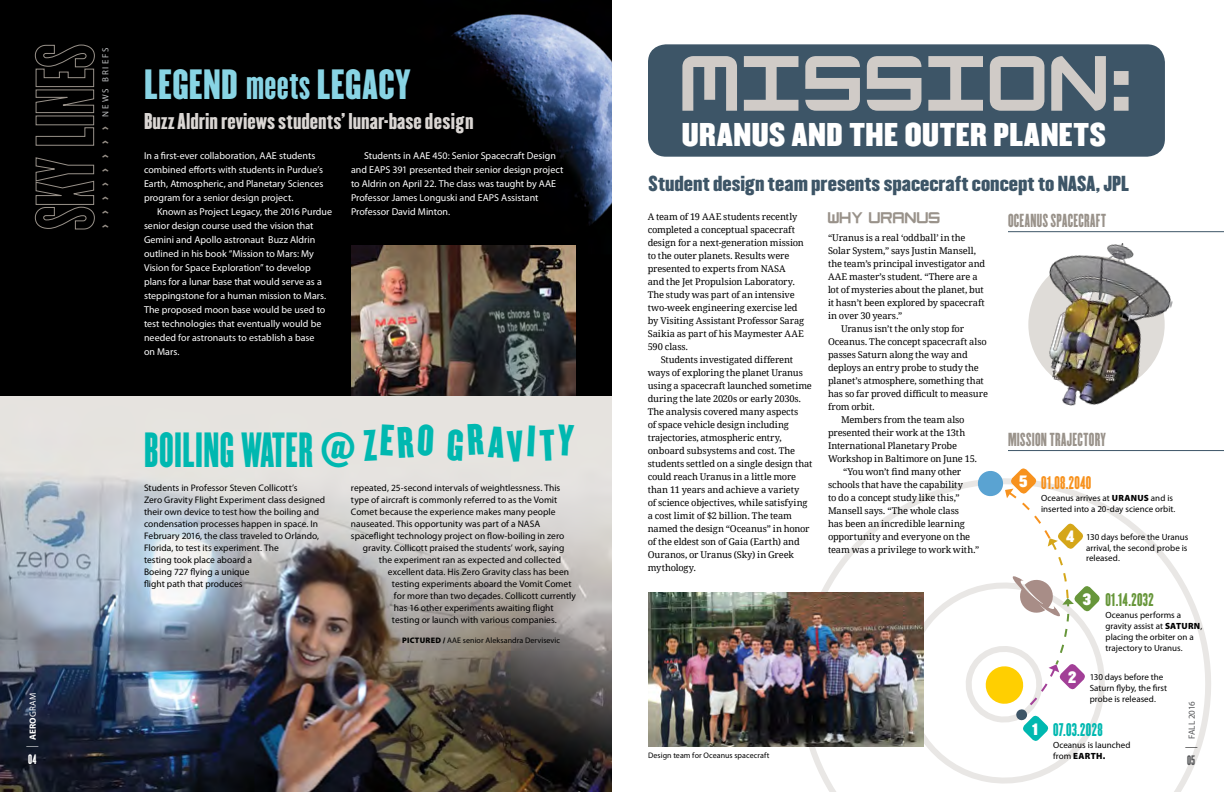
<style>
.page{position:relative;width:1224px;height:792px;background:#fff}
.page>*{position:absolute;margin:0;border:0;box-sizing:border-box;transform-origin:0 0}
.t1{font:75.9px "Tycho";letter-spacing:.035em;color:#d0cbc7}
.t2{font:43.2px "Champion HTF Featherweight";letter-spacing:.01em;color:#00b8b0}
.t3{font:37px "Champion HTF Lightweight";letter-spacing:.01em;color:#88d4e4}
.t4{font:28.8px "Champion HTF Middleweight";letter-spacing:.02em;color:#fff}
.t5{font:20px "Champion HTF Lightweight";letter-spacing:.005em;color:#dad6d3}
.t6{font:19px "Champion HTF Welterweight";color:#3d5567}
.t7{font:16.5px "Champion HTF Featherweight";letter-spacing:.02em;color:#99928a}
.t8{font:16px "Champion HTF Featherweight";letter-spacing:.02em;color:#00b8b0}
.t9{font:16px "Champion HTF Featherweight";letter-spacing:.02em;color:#67963a}
.t10{font:16px "Champion HTF Featherweight";letter-spacing:.025em;color:#f7921e}
.t11{font:15px "Tycho";letter-spacing:.02em;color:#99928a}
.t12{font:14.4px "Champion HTF Middleweight";color:#fff}
.t13{font:12px "Champion HTF Featherweight";color:#58595b}
.t14{font:12px "Champion HTF Featherweight";color:#fff}
.t15{font:10px/14px "Myriad Pro";color:#fff}
.t16{font:9.5px/12px "Myriad Pro";color:#000}
.t17{font:9.3px/13px "Droid Serif";letter-spacing:-.015em;color:#000}
.t18{font:9px/10.8px "Myriad Pro";letter-spacing:.005em;color:#000}
.t19{font:9px "Myriad Pro";letter-spacing:.225em;color:#bcbec0}
.t20{font:9px "Myriad Pro";letter-spacing:-.025em;color:#58595b}
.t21{font:700 9px "Myriad Pro";color:#fff}
.t22{font:9px "Champion HTF Lightweight";color:#99928a}
.t23{font:8px "Myriad Pro";letter-spacing:.01em;color:#000}
.s1{font-weight:300;font-size:12px}
.s2{font-weight:400}
.s3{font-family:"Champion HTF Featherweight"}
.s4{font-weight:900}
.s5{font-family:"Champion HTF Middleweight"}
.s6{font-family:"Champion HTF Middleweight";font-size:14.4px;color:#fff}
.s7{font-weight:300;font-size:12px;color:#000}
</style>
<div class="page">
<svg style="left:779px;top:484px;width:432px;height:308px"></svg>
<svg style="left:959px;top:468px;width:142px;height:275px"></svg>
<img style="left:0;top:0;width:612px;height:792px">
<div style="left:648px;top:44px;width:517px;height:113px;background:#3d5567;border-radius:18px"></div>
<img style="left:648px;top:593px;width:275px;height:154px">
<img style="left:351px;top:245px;width:225px;height:151px">
<img style="left:1012px;top:232px;width:173px;height:174px">
<hr style="left:1008px;top:231px;width:216px;height:1px;background:#3d5567">
<hr style="left:1008px;top:450px;width:216px;height:1px;background:#3d5567">
<svg style="left:35px;top:44px;width:60px;height:186px;background:#161514"></svg>
<div style="left:363px;top:424px;width:211px;height:38px;background:#e6e3df"></div>
<p class="t21" style="left:27px;top:748px;width:57px;rotate:-90deg"><span class="s1">|</span> AERO<span class="s2">GRAM</span></p>
<p class="t14" style="left:28px;top:752px;width:10px">04</p>
<p class="t19" style="left:100px;top:117px;width:71px;rotate:-90deg">NEWS BRIEFS</p>
<p class="t22" style="left:99px;top:228px;width:103px;rotate:-90deg">&gt; &gt; &gt; &gt; &gt; &gt; &gt; &gt;</p>
<h3 class="t3" style="left:144px;top:59px;width:268px">LEGEND <span class="s3">meets</span> LEGACY</h3>
<h3 class="t5" style="left:144px;top:107px;width:331px">Buzz Aldrin reviews students’ lunar-base design</h3>
<p class="t15" style="left:144px;top:148px;width:181px">In a first-ever collaboration, AAE students combined efforts with students in Purdue’s Earth, Atmospheric, and Planetary Sciences program for a senior design project.</p>
<p class="t15" style="left:144px;top:204px;width:190px;text-indent:13px">Known as Project Legacy, the 2016 Purdue senior design course used the vision that Gemini and Apollo astronaut Buzz Aldrin outlined in his book “Mission to Mars: My Vision for Space Exploration” to develop plans for a lunar base that would serve as a steppingstone for a human mission to Mars.<br>The proposed moon base would be used to test technologies that eventually would be needed for astronauts to establish a base<br>on Mars.</p>
<p class="t15" style="left:351px;top:148px;width:214px;text-indent:13px">Students in AAE 450: Senior Spacecraft Design and EAPS 391 presented their senior design project to Aldrin on April 22. The class was taught by AAE Professor James Longuski and EAPS Assistant Professor David Minton.</p>
<h2 class="t2" style="left:144px;top:422px;width:213px">BOILING WATER @</h2>
<p class="t16" style="left:144px;top:482px;width:183px">Students in Professor Steven Collicott’s<br>Zero Gravity Flight Experiment class designed their own device to test how the boiling and condensation processes happen in space. In February 2016, the class traveled to Orlando, Florida, to test its experiment. The<br>testing took place aboard a<br>Boeing 727 flying a unique<br>flight path that produces</p>
<p class="t16" style="left:351px;top:481px;width:211px">repeated, 25-second intervals of weightlessness. This</p>
<p class="t16" style="left:351px;top:493px;width:208px">type of aircraft is commonly referred to as the Vomit</p>
<p class="t16" style="left:351px;top:505px;width:206px">Comet because the experience makes many people</p>
<p class="t16" style="left:351px;top:517px;width:191px">nauseated. This opportunity was part of a NASA</p>
<p class="t16" style="left:351px;top:529px;width:215px">spaceflight technology project on flow-boiling in zero</p>
<p class="t16" style="left:363px;top:541px;width:203px">gravity. Collicott praised the students’ work, saying</p>
<p class="t16" style="left:379px;top:553px;width:184px">the experiment ran as expected and collected</p>
<p class="t16" style="left:388px;top:565px;width:183px">excellent data. His Zero Gravity class has been</p>
<p class="t16" style="left:392px;top:577px;width:181px">testing experiments aboard the Vomit Comet</p>
<p class="t16" style="left:394px;top:589px;width:183px">for more than two decades. Collicott currently</p>
<p class="t16" style="left:394px;top:601px;width:161px">has 16 other experiments awaiting flight</p>
<p class="t16" style="left:392px;top:613px;width:166px">testing or launch with various companies.</p>
<p class="t23" style="left:402px;top:635px;width:160px"><span class="s4">PICTURED /</span> AAE senior Aleksandra Dervisevic</p>
<h1 class="t1" style="left:682px;top:40px;width:450px">MISSION<span class="s5">:</span></h1>
<h3 class="t4" style="left:682px;top:115px;width:425px">URANUS AND THE OUTER PLANETS</h3>
<h3 class="t6" style="left:649px;top:171px;width:482px">Student design team presents spacecraft concept to NASA, JPL</h3>
<p class="t17" style="left:648px;top:210px;width:158px">A team of 19 AAE students recently completed a conceptual spacecraft design for a next-generation mission to the outer planets. Results were presented to experts from NASA and the Jet Propulsion Laboratory.<br>The study was part of an intensive two-week engineering exercise led by Visiting Assistant Professor Sarag<br>Saikia as part of his Maymester AAE<br>590 class.</p>
<p class="t17" style="left:648px;top:353px;width:166px;text-indent:13px">Students investigated different ways of exploring the planet Uranus using a spacecraft launched sometime during the late 2020s or early 2030s.<br>The analysis covered many aspects<br>of space vehicle design including trajectories, atmospheric entry, onboard subsystems and cost. The students settled on a single design that could reach Uranus in a little more than 11 years and achieve a variety<br>of science objectives, while satisfying a cost limit of $2 billion. The team named the design “Oceanus” in honor of the eldest son of Gaia (Earth) and Ouranos, or Uranus (Sky) in Greek mythology.</p>
<h3 class="t11" style="left:828px;top:209px;width:114px">WHY URANUS</h3>
<p class="t17" style="left:828px;top:231px;width:139px">“Uranus is a real ‘oddball’ in the</p>
<p class="t17" style="left:828px;top:244px;width:150px">Solar System,” says Justin Mansell,</p>
<p class="t17" style="left:828px;top:257px;width:159px">the team’s principal investigator and</p>
<p class="t17" style="left:828px;top:270px;width:151px">AAE master’s student. “There are a</p>
<p class="t17" style="left:828px;top:283px;width:157px">lot of mysteries about the planet, but</p>
<p class="t17" style="left:828px;top:296px;width:158px">it hasn’t been explored by spacecraft</p>
<p class="t17" style="left:828px;top:309px;width:76px">in over 30 years.”</p>
<p class="t17" style="left:841px;top:322px;width:125px">Uranus isn’t the only stop for</p>
<p class="t17" style="left:828px;top:335px;width:160px">Oceanus. The concept spacecraft also</p>
<p class="t17" style="left:828px;top:348px;width:141px">passes Saturn along the way and</p>
<p class="t17" style="left:828px;top:361px;width:152px">deploys an entry probe to study the</p>
<p class="t17" style="left:828px;top:374px;width:157px">planet’s atmosphere, something that</p>
<p class="t17" style="left:828px;top:387px;width:162px">has so far proved difficult to measure</p>
<p class="t17" style="left:828px;top:400px;width:48px">from orbit.</p>
<p class="t17" style="left:841px;top:413px;width:125px">Members from the team also</p>
<p class="t17" style="left:828px;top:426px;width:139px">presented their work at the 13th</p>
<p class="t17" style="left:828px;top:439px;width:131px">International Planetary Probe</p>
<p class="t17" style="left:828px;top:452px;width:151px">Workshop in Baltimore on June 15.</p>
<p class="t17" style="left:843px;top:465px;width:120px">“You won’t find many other</p>
<p class="t17" style="left:828px;top:478px;width:137px">schools that have the capability</p>
<p class="t17" style="left:828px;top:491px;width:133px">to do a concept study like this,”</p>
<p class="t17" style="left:828px;top:504px;width:133px">Mansell says. “The whole class</p>
<p class="t17" style="left:828px;top:517px;width:138px">has been an incredible learning</p>
<p class="t17" style="left:828px;top:530px;width:144px">opportunity and everyone on the</p>
<p class="t17" style="left:828px;top:543px;width:153px">team was a privilege to work with.”</p>
<h3 class="t7" style="left:1008px;top:210px;width:100px">OCEANUS SPACECRAFT</h3>
<h3 class="t7" style="left:1008px;top:429px;width:99px">MISSION TRAJECTORY</h3>
<h3 class="t10" style="left:1041px;top:472px;width:52px">01.08.2040</h3>
<p class="t18" style="left:1041px;top:492px;width:136px">Oceanus arrives at <span class="s4">URANUS</span> and is inserted into a 20-day science orbit.</p>
<h3 class="t12" style="left:1019px;top:472px;width:10px">5</h3>
<p class="t18" style="left:1086px;top:531px;width:104px;text-align:justify;text-indent:-20px"><span class="s6">4</span> 130 days before the Uranus arrival, the second probe is released.</p>
<p class="t23" style="left:648px;top:750px;width:123px">Design team for Oceanus spacecraft</p>
<h3 class="t9" style="left:1083px;top:589px;width:72px"><span class="s6">3</span> 01.14.2032</h3>
<p class="t18" style="left:1105px;top:610px;width:98px">Oceanus performs a gravity assist at <span class="s4">SATURN</span>, placing the orbiter on a trajectory to Uranus.</p>
<p class="t18" style="left:1090px;top:671px;width:79px;text-indent:-22px"><span class="s6">2</span> 130 days before the<br>Saturn flyby, the first probe is released.</p>
<h3 class="t8" style="left:1032px;top:719px;width:72px"><span class="s6">1</span> 07.03.2028</h3>
<p class="t18" style="left:1053px;top:740px;width:79px">Oceanus is launched from <span class="s4">EARTH.</span></p>
<p class="t20" style="left:1186px;top:749px;width:48px;rotate:-90deg"><span class="s7">|</span> FALL 2016</p>
<p class="t13" style="left:1187px;top:753px;width:10px">05</p>
</div>
